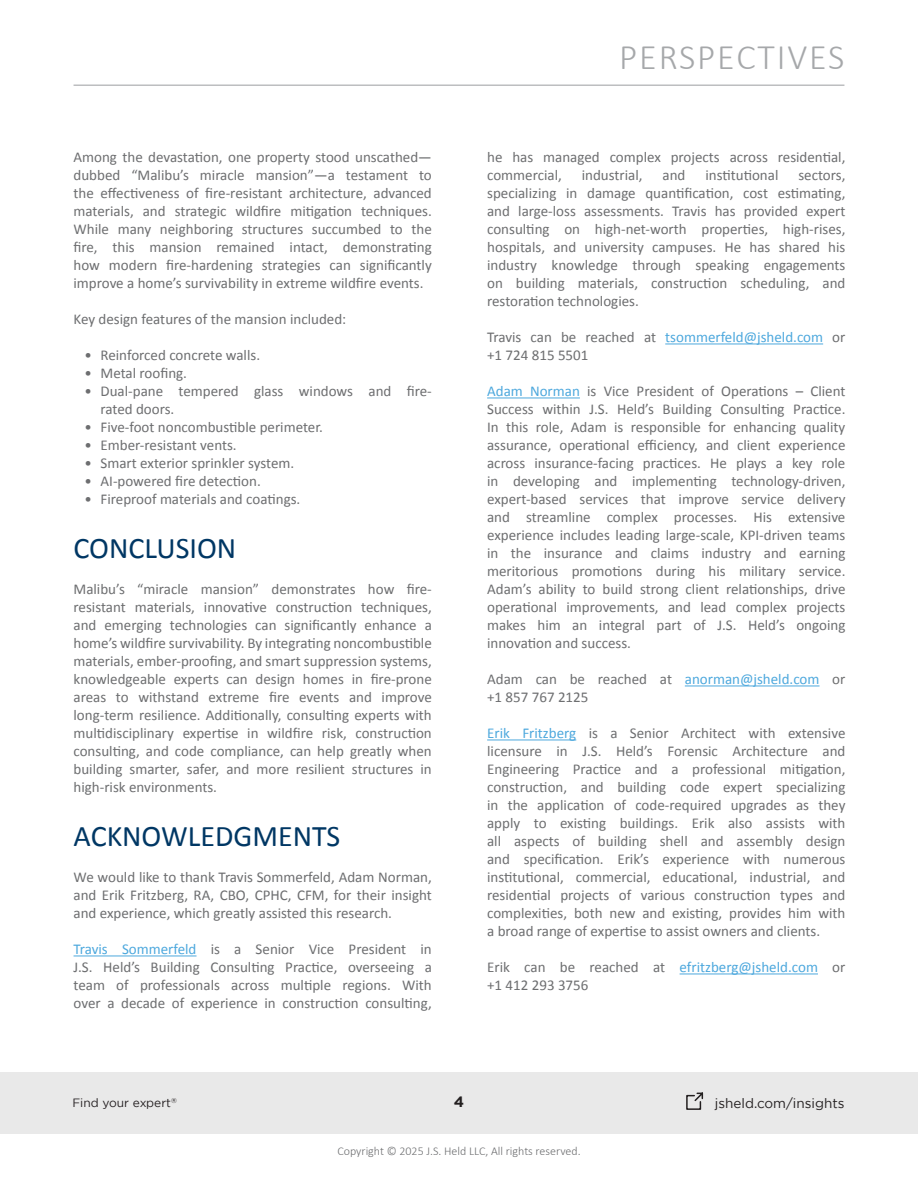
<style>
.page{position:relative;width:918px;height:1188px;background:#fff}
.page>*{position:absolute;margin:0;border:0;box-sizing:border-box;transform-origin:0 0}
.t1{font:300 36px "Calibri";letter-spacing:.05em;color:#a6a8aa}
.Main_Titles{font:30px "Calibri";color:#003764}
.Text_Styles{font:15px/18px "Calibri";color:#6d6e70;text-align:justify}
.t2{font:700 15px "Gotham";color:#231f20}
.t3{font:13.5px "Gotham";color:#231f20}
.t4{font:300 12px "Calibri";color:#6d6e70}
.t5{font:12px "Gotham";color:#241f21}
.t6{font:7.05px "Gotham";color:#241f21}
.s1{color:#4da8dd}
</style>
<div class="page">
<div style="left:0;top:1072px;width:918px;height:62px;background:#e9e9e9"></div>
<hr style="left:74px;top:85px;width:770px;height:1px;background:#a6a8ab">
<svg style="left:686px;top:1092px;width:18px;height:18px"></svg>
<hr style="left:74px;top:955px;width:123px;height:1px;background:#4da8dd">
<hr style="left:665px;top:343px;width:158px;height:1px;background:#4da8dd">
<hr style="left:487px;top:397px;width:93px;height:1px;background:#4da8dd">
<hr style="left:685px;top:685px;width:135px;height:1px;background:#4da8dd">
<hr style="left:487px;top:739px;width:89px;height:1px;background:#4da8dd">
<hr style="left:680px;top:973px;width:138px;height:1px;background:#4da8dd">
<p class="Text_Styles" style="left:74px;top:148px;width:360px">Among the devastation, one property stood unscathed— dubbed “Malibu’s miracle mansion”—a testament to the effectiveness of fire-resistant architecture, advanced materials, and strategic wildfire mitigation techniques.<br>While many neighboring structures succumbed to the fire, this mansion remained intact, demonstrating how modern fire-hardening strategies can significantly improve a home’s survivability in extreme wildfire events.</p>
<p class="Text_Styles" style="left:74px;top:310px;width:274px">Key design features of the mansion included:</p>
<p class="Text_Styles" style="left:85px;top:346px;width:177px">• Reinforced concrete walls.</p>
<p class="Text_Styles" style="left:85px;top:364px;width:104px">• Metal roofing.</p>
<p class="Text_Styles" style="left:101px;top:382px;width:333px;text-indent:-16px">• Dual-pane tempered glass windows and fire&shy;rated doors.</p>
<p class="Text_Styles" style="left:85px;top:418px;width:240px">• Five-foot noncombustible perimeter.</p>
<p class="Text_Styles" style="left:85px;top:436px;width:154px">• Ember-resistant vents.</p>
<p class="Text_Styles" style="left:85px;top:454px;width:211px">• Smart exterior sprinkler system.</p>
<p class="Text_Styles" style="left:85px;top:472px;width:178px">• AI-powered fire detection.</p>
<p class="Text_Styles" style="left:85px;top:490px;width:217px">• Fireproof materials and coatings.</p>
<p class="Main_Titles" style="left:74px;top:530px;width:164px">CONCLUSION</p>
<p class="Text_Styles" style="left:74px;top:580px;width:360px">Malibu’s “miracle mansion” demonstrates how fire&shy;resistant materials, innovative construction techniques, and emerging technologies can significantly enhance a home’s wildfire survivability. By integrating noncombustible materials, ember-proofing, and smart suppression systems, knowledgeable experts can design homes in fire-prone areas to withstand extreme fire events and improve long-term resilience. Additionally, consulting experts with multidisciplinary expertise in wildfire risk, construction consulting, and code compliance, can help greatly when building smarter, safer, and more resilient structures in high-risk environments.</p>
<p class="Main_Titles" style="left:74px;top:818px;width:268px">ACKNOWLEDGMENTS</p>
<p class="Text_Styles" style="left:74px;top:868px;width:360px">We would like to thank Travis Sommerfeld, Adam Norman, and Erik Fritzberg, RA, CBO, CPHC, CFM, for their insight and experience, which greatly assisted this research.</p>
<p class="Text_Styles" style="left:74px;top:940px;width:360px"><span class="s1">Travis Sommerfeld</span> is a Senior Vice President in J.S. Held’s Building Consulting Practice, overseeing a team of professionals across multiple regions. With over a decade of experience in construction consulting,</p>
<h1 class="t1" style="left:619px;top:35px;width:227px">PERSPECTIVES</h1>
<p class="Text_Styles" style="left:487px;top:148px;width:360px">he has managed complex projects across residential, commercial,</p>
<p class="Text_Styles" style="left:582px;top:166px;width:62px">industrial,</p>
<p class="Text_Styles" style="left:663px;top:166px;width:24px">and</p>
<p class="Text_Styles" style="left:705px;top:166px;width:75px">institutional</p>
<p class="Text_Styles" style="left:487px;top:166px;width:360px;text-indent:311px">sectors, specializing in damage quantification, cost estimating, and large-loss assessments. Travis has provided expert consulting on high-net-worth properties, high-rises, hospitals, and university campuses. He has shared his industry knowledge through speaking engagements on building materials, construction scheduling, and restoration technologies.</p>
<p class="Text_Styles" style="left:487px;top:328px;width:360px">Travis can be reached at <span class="s1">tsommerfeld@jsheld.com</span> or +1 724 815 5501</p>
<p class="Text_Styles" style="left:487px;top:382px;width:360px"><span class="s1">Adam Norman</span> is Vice President of Operations – Client Success within J.S. Held’s Building Consulting Practice.<br>In this role, Adam is responsible for enhancing quality assurance, operational efficiency, and client experience across insurance-facing practices. He plays a key role in developing and implementing technology-driven, expert-based services that improve service delivery and streamline complex processes. His extensive experience includes leading large-scale, KPI-driven teams in the insurance and claims industry and earning meritorious promotions during his military service.<br>Adam’s ability to build strong client relationships, drive operational improvements, and lead complex projects makes him an integral part of J.S. Held’s ongoing innovation and success.</p>
<p class="Text_Styles" style="left:487px;top:670px;width:360px">Adam can be reached at <span class="s1">anorman@jsheld.com</span> or +1 857 767 2125</p>
<p class="Text_Styles" style="left:487px;top:724px;width:360px"><span class="s1">Erik Fritzberg</span> is a Senior Architect with extensive licensure in J.S. Held’s Forensic Architecture and Engineering Practice and a professional mitigation, construction, and building code expert specializing in the application of code-required upgrades as they apply to existing buildings. Erik also assists with all aspects of building shell and assembly design and specification. Erik’s experience with numerous institutional, commercial, educational, industrial, and residential projects of various construction types and complexities, both new and existing, provides him with a broad range of expertise to assist owners and clients.</p>
<p class="Text_Styles" style="left:487px;top:958px;width:360px">Erik can be reached at <span class="s1">efritzberg@jsheld.com</span> or +1 412 293 3756</p>
<p class="t5" style="left:72px;top:1096px;width:100px">Find your expert</p>
<p class="t2" style="left:454px;top:1093px;width:12px">4</p>
<p class="t3" style="left:715px;top:1095px;width:131px">jsheld.com/insights</p>
<p class="t6" style="left:171px;top:1096px;width:7px">®</p>
<p class="t4" style="left:337px;top:1144px;width:245px">Copyright © 2025 J.S. Held LLC, All rights reserved.</p>
</div>
